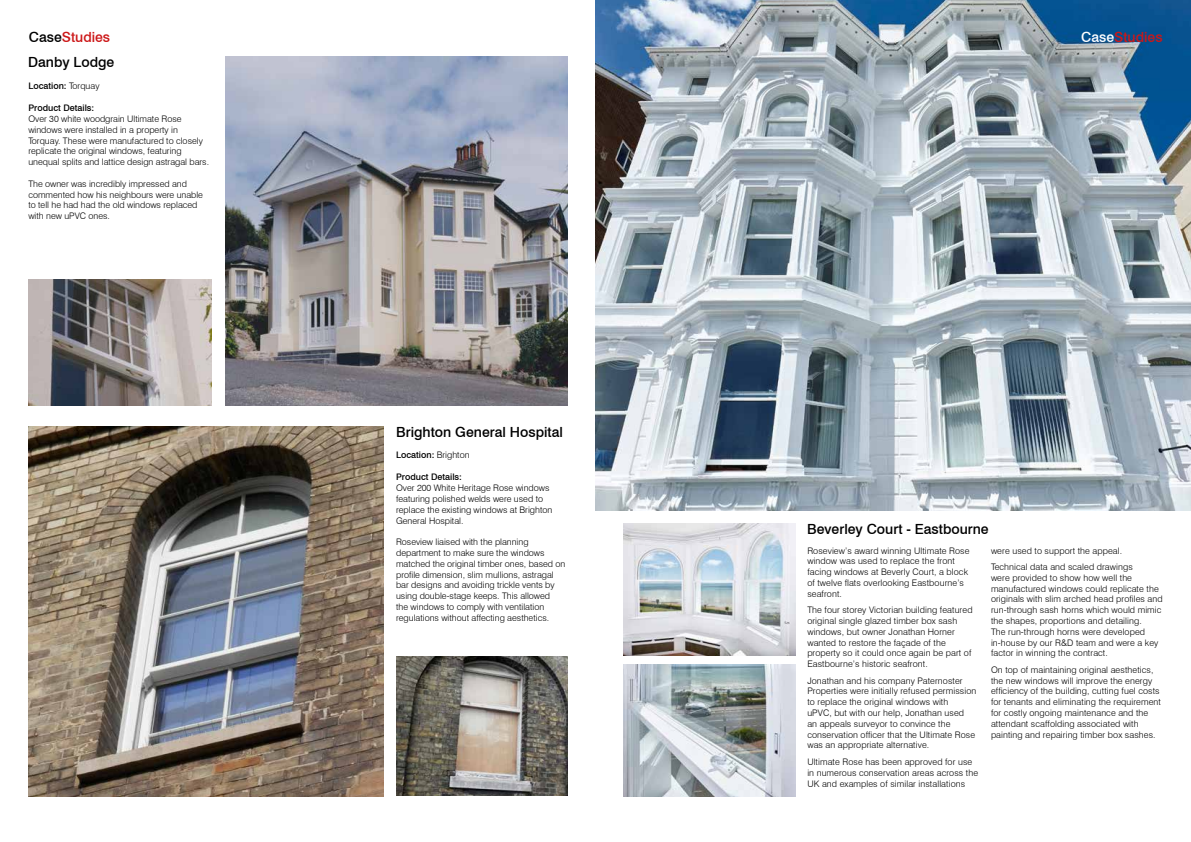
<style>
.page{position:relative;width:1191px;height:842px;background:#fff}
.page>*{position:absolute;margin:0;border:0;box-sizing:border-box;transform-origin:0 0}
.t1{font:500 14px "Swiss 721 BT";color:#000}
.t2{font:500 14px "Swiss 721 BT";color:#cc1718}
.t3{font:300 9px/10.8px "Swiss 721 BT";letter-spacing:.01em;color:#000}
.t4{font:500 9px "Swiss 721 BT";color:#000}
.s1{color:#000}
.s2{color:#fff}
.s3{font-weight:300}
</style>
<div class="page">
<img style="left:595px;top:0;width:596px;height:511px">
<img style="left:28px;top:427px;width:356px;height:370px">
<img style="left:624px;top:523px;width:171px;height:133px">
<img style="left:396px;top:657px;width:171px;height:138px">
<img style="left:225px;top:57px;width:342px;height:349px">
<img style="left:28px;top:279px;width:184px;height:127px">
<img style="left:624px;top:664px;width:171px;height:133px">
<h1 class="t2" style="left:29px;top:28px;width:83px"><span class="s1">Case</span>Studies</h1>
<h1 class="t2" style="left:1081px;top:28px;width:83px"><span class="s2">Case</span>Studies</h1>
<h1 class="t1" style="left:28px;top:54px;width:88px">Danby Lodge</h1>
<p class="t4" style="left:28px;top:80px;width:73px">Location: <span class="s3">Torquay</span></p>
<p class="t4" style="left:28px;top:103px;width:67px">Product Details:</p>
<p class="t3" style="left:28px;top:113px;width:182px">Over 30 white woodgrain Ultimate Rose windows were installed in a property in Torquay. These were manufactured to closely replicate the original windows, featuring unequal splits and lattice design astragal bars.</p>
<p class="t3" style="left:28px;top:178px;width:176px">The owner was incredibly impressed and commented how his neighbours were unable to tell he had had the old windows replaced with new uPVC ones.</p>
<h1 class="t1" style="left:396px;top:424px;width:168px">Brighton General Hospital</h1>
<p class="t4" style="left:396px;top:450px;width:75px">Location: <span class="s3">Brighton</span></p>
<p class="t4" style="left:396px;top:472px;width:67px">Product Details:</p>
<p class="t3" style="left:396px;top:483px;width:158px">Over 200 White Heritage Rose windows featuring polished welds were used to replace the existing windows at Brighton General Hospital.</p>
<p class="t3" style="left:396px;top:537px;width:171px">Roseview liaised with the planning department to make sure the windows matched the original timber ones, based on profile dimension, slim mullions, astragal bar designs and avoiding trickle vents by using double-stage keeps. This allowed<br>the windows to comply with ventilation regulations without affecting aesthetics.</p>
<h1 class="t1" style="left:807px;top:520px;width:183px">Beverley Court - Eastbourne</h1>
<p class="t3" style="left:807px;top:545px;width:164px">Roseview’s award winning Ultimate Rose window was used to replace the front facing windows at Beverly Court, a block of twelve flats overlooking Eastbourne’s seafront.</p>
<p class="t3" style="left:807px;top:604px;width:167px">The four storey Victorian building featured original single glazed timber box sash windows, but owner Jonathan Horner wanted to restore the façade of the property so it could once again be part of Eastbourne’s historic seafront.</p>
<p class="t3" style="left:807px;top:675px;width:170px">Jonathan and his company Paternoster Properties were initially refused permission to replace the original windows with<br>uPVC, but with our help, Jonathan used<br>an appeals surveyor to convince the conservation officer that the Ultimate Rose was an appropriate alternative.</p>
<p class="t3" style="left:807px;top:756px;width:172px">Ultimate Rose has been approved for use in numerous conservation areas across the<br>UK and examples of similar installations</p>
<p class="t3" style="left:991px;top:542px;width:143px;line-height:16.5px">were used to support the appeal.<br>Technical data and scaled drawings</p>
<p class="t3" style="left:991px;top:572px;width:173px">were provided to show how well the manufactured windows could replicate the originals with slim arched head profiles and run-through sash horns which would mimic the shapes, proportions and detailing.<br>The run-through horns were developed in-house by our R&amp;D team and were a key factor in winning the contract.</p>
<p class="t3" style="left:991px;top:664px;width:171px">On top of maintaining original aesthetics, the new windows will improve the energy efficiency of the building, cutting fuel costs for tenants and eliminating the requirement for costly ongoing maintenance and the attendant scaffolding associated with painting and repairing timber box sashes.</p>
</div>
